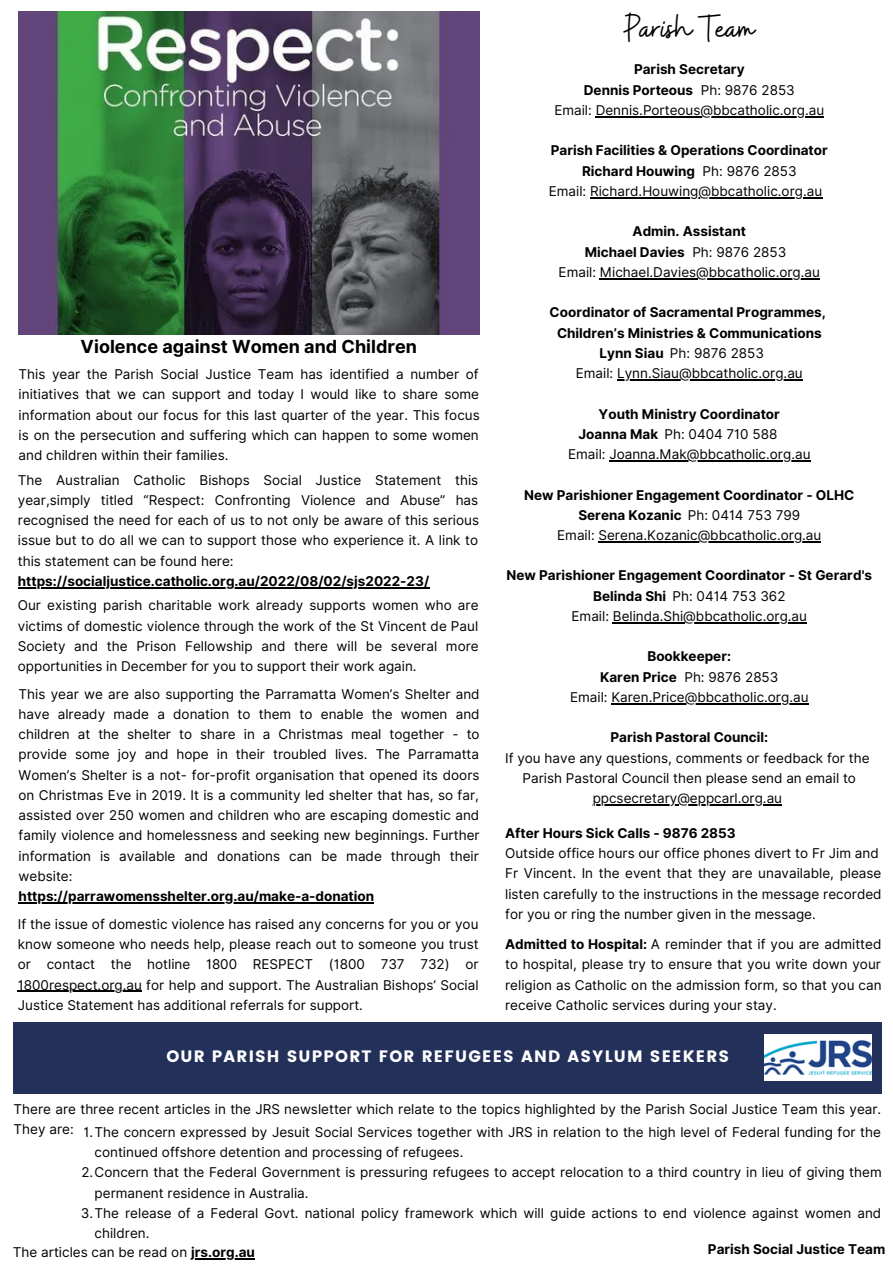
<style>
.page{position:relative;width:893px;height:1264px;background:#fff}
.page>*{position:absolute;margin:0;border:0;box-sizing:border-box;transform-origin:0 0}
.t1{font:39px "Buffalo";color:#000}
.t2{font:700 18px "Inter";color:#000}
.t3{font:16.5px "Poppins";letter-spacing:.07em;color:#fff}
.t4{font:13.5px/20.2px "Inter";color:#000;text-align:justify}
.t5{font:700 13.5px/20.2px "Inter";color:#000;text-align:center}
.s1{font-weight:700}
.s2{font-weight:400}
</style>
<div class="page">
<div style="left:14px;top:1022px;width:867px;height:71px;background:#23305a"></div>
<img style="left:19px;top:11px;width:460px;height:323px">
<hr style="left:18px;top:587px;width:411px;height:1px;background:#000">
<hr style="left:19px;top:902px;width:355px;height:1px;background:#000">
<hr style="left:18px;top:990px;width:124px;height:2px;background:#000">
<img style="left:764px;top:1034px;width:107px;height:46px">
<hr style="left:191px;top:1257px;width:64px;height:2px;background:#000">
<hr style="left:595px;top:116px;width:229px;height:1px;background:#000">
<hr style="left:590px;top:197px;width:232px;height:1px;background:#000">
<hr style="left:600px;top:278px;width:220px;height:1px;background:#000">
<hr style="left:617px;top:379px;width:185px;height:1px;background:#000">
<hr style="left:609px;top:460px;width:201px;height:1px;background:#000">
<hr style="left:598px;top:541px;width:223px;height:1px;background:#000">
<hr style="left:613px;top:622px;width:194px;height:1px;background:#000">
<hr style="left:611px;top:703px;width:197px;height:1px;background:#000">
<hr style="left:592px;top:804px;width:190px;height:1px;background:#000">
<h2 class="t2" style="left:81px;top:336px;width:338px">Violence against Women and Children</h2>
<p class="t4" style="left:19px;top:364px;width:462px">This year the Parish Social Justice Team has identified a number of initiatives that we can support and today I would like to share some information about our focus for this last quarter of the year. This focus is on the persecution and suffering which can happen to some women and children within their families.</p>
<p class="t4" style="left:18px;top:469px;width:462px">The Australian Catholic Bishops Social Justice Statement this year,simply titled “Respect: Confronting Violence and Abuse” has recognised the need for each of us to not only be aware of this serious issue but to do all we can to support those who experience it. A link to this statement can be found here:</p>
<p class="t5" style="left:18px;top:571px;width:413px">https://socialjustice.catholic.org.au/2022/08/02/sjs2022-23/</p>
<p class="t4" style="left:18px;top:595px;width:462px">Our existing parish charitable work already supports women who are victims of domestic violence through the work of the St Vincent de Paul Society and the Prison Fellowship and there will be several more opportunities in December for you to support their work again.</p>
<p class="t4" style="left:19px;top:683px;width:462px">This year we are also supporting the Parramatta Women’s Shelter and have already made a donation to them to enable the women and children at the shelter to share in a Christmas meal together - to provide some joy and hope in their troubled lives. The Parramatta Women’s Shelter is a not- for-profit organisation that opened its doors on Christmas Eve in 2019. It is a community led shelter that has, so far, assisted over 250 women and children who are escaping domestic and family violence and homelessness and seeking new beginnings. Further information is available and donations can be made through their website:</p>
<p class="t5" style="left:19px;top:886px;width:357px">https://parrawomensshelter.org.au/make-a-donation</p>
<p class="t4" style="left:18px;top:914px;width:462px">If the issue of domestic violence has raised any concerns for you or you know someone who needs help, please reach out to someone you trust or contact the hotline 1800 RESPECT (1800 737 732) or 1800respect.org.au for help and support. The Australian Bishops’ Social Justice Statement has additional referrals for support.</p>
<h1 class="t1" style="left:624px;top:3px;width:132px">Parish Team</h1>
<p class="t4" style="left:554px;top:59px;width:271px;text-align:center"><span class="s1">Parish Secretary<br>Dennis Porteous</span> Ph: 9876 2853<br>Email: Dennis.Porteous@bbcatholic.org.au</p>
<p class="t5" style="left:548px;top:140px;width:280px">Parish Facilities &amp; Operations Coordinator<br>Richard Houwing <span class="s2">Ph: 9876 2853<br>Email: Richard.Houwing@bbcatholic.org.au</span></p>
<p class="t4" style="left:558px;top:221px;width:263px;text-align:center"><span class="s1">Admin. Assistant<br>Michael Davies</span> Ph: 9876 2853<br>Email: Michael.Davies@bbcatholic.org.au</p>
<p class="t5" style="left:549px;top:302px;width:278px">Coordinator of Sacramental Programmes,</p>
<p class="t5" style="left:557px;top:322px;width:266px">Children’s Ministries &amp; Communications</p>
<p class="t4" style="left:599px;top:343px;width:166px"><span class="s1">Lynn Siau</span> Ph: 9876 2853</p>
<p class="t4" style="left:575px;top:363px;width:228px">Email: Lynn.Siau@bbcatholic.org.au</p>
<p class="t5" style="left:598px;top:403px;width:183px">Youth Ministry Coordinator</p>
<p class="t4" style="left:578px;top:424px;width:200px"><span class="s1">Joanna Mak</span> Ph: 0404 710 588</p>
<p class="t4" style="left:568px;top:444px;width:244px">Email: Joanna.Mak@bbcatholic.org.au</p>
<p class="t5" style="left:524px;top:484px;width:331px">New Parishioner Engagement Coordinator - OLHC<br>Serena Kozanic <span class="s2">Ph: 0414 753 799<br>Email: Serena.Kozanic@bbcatholic.org.au</span></p>
<p class="t5" style="left:506px;top:565px;width:367px">New Parishioner Engagement Coordinator - St Gerard's<br>Belinda Shi <span class="s2">Ph: 0414 753 362<br>Email: Belinda.Shi@bbcatholic.org.au</span></p>
<p class="t4" style="left:570px;top:646px;width:240px;text-align:center"><span class="s1">Bookkeeper:<br>Karen Price</span> Ph: 9876 2853<br>Email: Karen.Price@bbcatholic.org.au</p>
<p class="t5" style="left:610px;top:727px;width:159px">Parish Pastoral Council:</p>
<p class="t4" style="left:505px;top:747px;width:366px;text-align:center">If you have any questions, comments or feedback for the<br>Parish Pastoral Council then please send an email to ppcsecretary@eppcarl.org.au</p>
<p class="t5" style="left:505px;top:822px;width:232px">After Hours Sick Calls - 9876 2853</p>
<p class="t4" style="left:505px;top:843px;width:378px;text-align:left">Outside office hours our office phones divert to Fr Jim and Fr Vincent. In the event that they are unavailable, please listen carefully to the instructions in the message recorded for you or ring the number given in the message.</p>
<p class="t4" style="left:505px;top:934px;width:378px"><span class="s1">Admitted to Hospital:</span> A reminder that if you are admitted to hospital, please try to ensure that you write down your religion as Catholic on the admission form, so that you can receive Catholic services during your stay.</p>
<p class="t3" style="left:166px;top:1046px;width:564px">OUR PARISH SUPPORT FOR REFUGEES AND ASYLUM SEEKERS</p>
<p class="t4" style="left:14px;top:1098px;width:869px">There are three recent articles in the JRS newsletter which relate to the topics highlighted by the Parish Social Justice Team this year.<br>They are:</p>
<p class="t4" style="left:84px;top:1121px;width:798px">1.The concern expressed by Jesuit Social Services together with JRS in relation to the high level of Federal funding for the</p>
<p class="t4" style="left:95px;top:1141px;width:370px">continued offshore detention and processing of refugees.</p>
<p class="t4" style="left:81px;top:1162px;width:801px">2.Concern that the Federal Government is pressuring refugees to accept relocation to a third country in lieu of giving them</p>
<p class="t4" style="left:95px;top:1182px;width:215px">permanent residence in Australia.</p>
<p class="t4" style="left:81px;top:1202px;width:801px">3.The release of a Federal Govt. national policy framework which will guide actions to end violence against women and</p>
<p class="t4" style="left:95px;top:1222px;width:56px">children.</p>
<p class="t4" style="left:13px;top:1241px;width:243px">The articles can be read on <span class="s1">jrs.org.au</span></p>
<p class="t5" style="left:707px;top:1239px;width:179px">Parish Social Justice Team</p>
</div>
